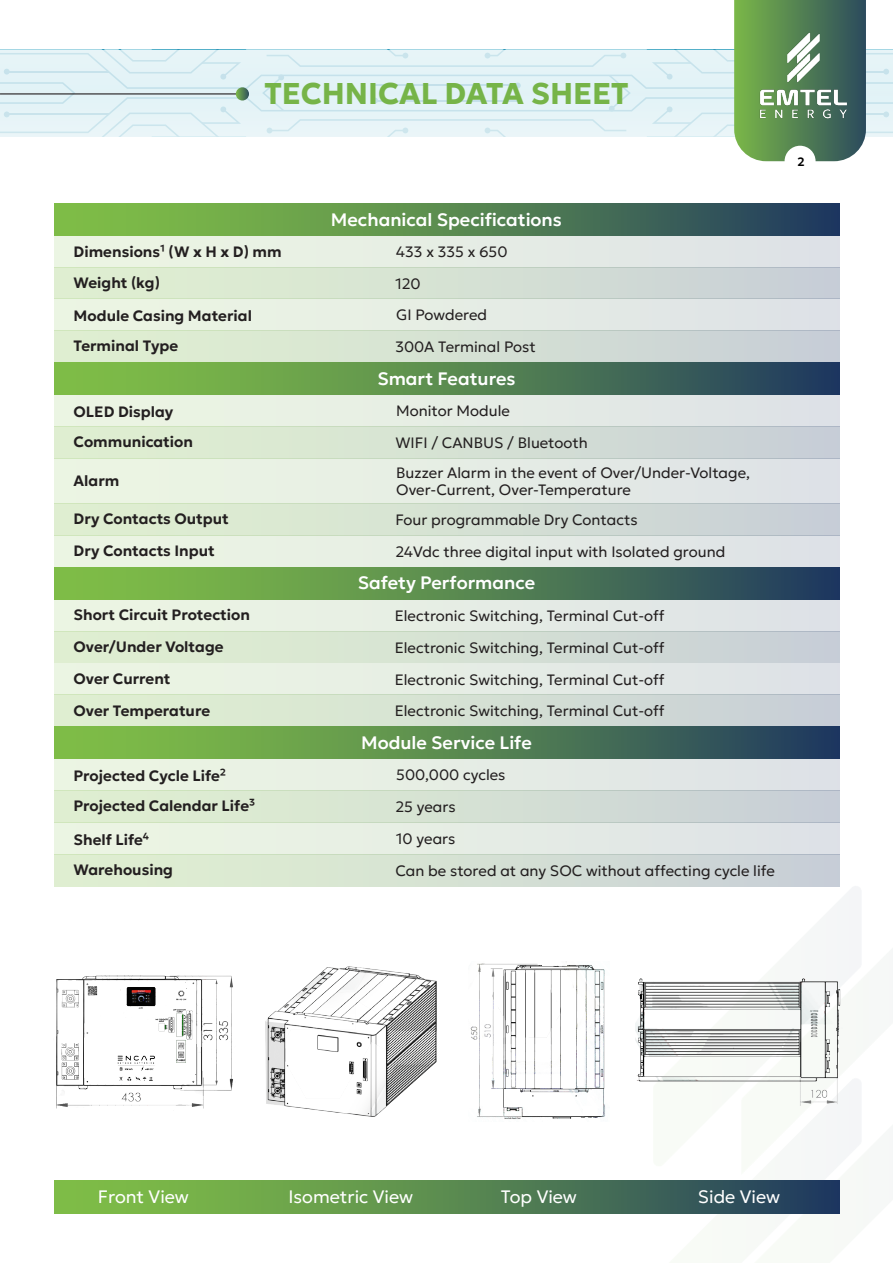
<style>
.page{position:relative;width:893px;height:1263px;background:#fff}
.page>*{position:absolute;margin:0;border:0;box-sizing:border-box;transform-origin:0 0}
.t1{font:700 30px "Geologica";color:#76b448}
.t2{font:500 18px "Geologica";color:#fff}
.t3{font:300 18px "Geologica";color:#fff}
.t4{font:300 15px/16.5px "Geologica";color:#231f20}
.t5{font:600 15px "Geologica";color:#231f20}
.t6{font:600 12px "Geologica";color:#000}
</style>
<div class="page">
<img style="left:569px;top:868px;width:292px;height:346px">
<svg style="left:0;top:0;width:893px;height:161px"></svg>
<img style="left:747px;top:18px;width:106px;height:119px">
<div style="left:785px;top:146px;width:31px;height:31px;background:#fff;border-radius:50%"></div>
<div style="left:54px;top:695px;width:785px;height:32px;background:linear-gradient(to right,#e1f2d0,#c8cfd7)"></div>
<div style="left:54px;top:663px;width:785px;height:32px;background:#e6ede4"></div>
<div style="left:54px;top:235px;width:785px;height:32px;background:#e6ede4"></div>
<div style="left:54px;top:203px;width:785px;height:32px;background:linear-gradient(to right,#89cb44,#24405e)"></div>
<div style="left:54px;top:267px;width:785px;height:32px;background:linear-gradient(to right,#e1f2d0,#c8cfd7)"></div>
<div style="left:54px;top:299px;width:785px;height:32px;background:#e6ede4"></div>
<div style="left:54px;top:331px;width:785px;height:32px;background:linear-gradient(to right,#e1f2d0,#c8cfd7)"></div>
<div style="left:54px;top:394px;width:785px;height:32px;background:#e6ede4"></div>
<div style="left:54px;top:363px;width:785px;height:31px;background:linear-gradient(to right,#89cb44,#24405e)"></div>
<div style="left:54px;top:426px;width:785px;height:32px;background:linear-gradient(to right,#e1f2d0,#c8cfd7)"></div>
<div style="left:54px;top:458px;width:785px;height:46px;background:#e6ede4"></div>
<div style="left:54px;top:504px;width:785px;height:31px;background:linear-gradient(to right,#e1f2d0,#c8cfd7)"></div>
<div style="left:54px;top:535px;width:785px;height:32px;background:#e6ede4"></div>
<div style="left:54px;top:759px;width:785px;height:31px;background:#e6ede4"></div>
<div style="left:54px;top:727px;width:785px;height:32px;background:linear-gradient(to right,#89cb44,#24405e)"></div>
<div style="left:54px;top:790px;width:785px;height:32px;background:linear-gradient(to right,#e1f2d0,#c8cfd7)"></div>
<div style="left:54px;top:822px;width:785px;height:32px;background:#e6ede4"></div>
<div style="left:54px;top:854px;width:785px;height:32px;background:linear-gradient(to right,#e1f2d0,#c8cfd7)"></div>
<div style="left:54px;top:567px;width:785px;height:32px;background:linear-gradient(to right,#89cb44,#24405e)"></div>
<div style="left:54px;top:599px;width:785px;height:32px;background:#e6ede4"></div>
<div style="left:54px;top:631px;width:785px;height:32px;background:linear-gradient(to right,#e1f2d0,#c8cfd7)"></div>
<div style="left:54px;top:1181px;width:785px;height:32px;background:linear-gradient(to right,#89cb44,#24405e)"></div>
<img style="left:56px;top:975px;width:177px;height:134px">
<img style="left:265px;top:966px;width:171px;height:150px">
<img style="left:636px;top:976px;width:206px;height:130px">
<img style="left:470px;top:961px;width:140px;height:160px">
<h1 class="t1" style="left:264px;top:67px;width:366px">TECHNICAL DATA SHEET</h1>
<p class="t2" style="left:331px;top:204px;width:233px">Mechanical Specifications</p>
<p class="t5" style="left:74px;top:239px;width:210px">Dimensions¹ (W x H x D) mm</p>
<p class="t4" style="left:396px;top:242px;width:113px">433 x 335 x 650</p>
<p class="t5" style="left:74px;top:269px;width:88px">Weight (kg)</p>
<p class="t4" style="left:395px;top:274px;width:27px">120</p>
<p class="t5" style="left:74px;top:302px;width:180px">Module Casing Material</p>
<p class="t4" style="left:396px;top:306px;width:92px">GI Powdered</p>
<p class="t5" style="left:74px;top:333px;width:106px">Terminal Type</p>
<p class="t4" style="left:395px;top:338px;width:142px">300A Terminal Post</p>
<p class="t2" style="left:377px;top:363px;width:140px">Smart Features</p>
<p class="t5" style="left:74px;top:398px;width:101px">OLED Display</p>
<p class="t4" style="left:396px;top:401px;width:115px">Monitor Module</p>
<p class="t5" style="left:74px;top:428px;width:121px">Communication</p>
<p class="t4" style="left:395px;top:433px;width:194px">WIFI / CANBUS / Bluetooth</p>
<p class="t5" style="left:74px;top:468px;width:47px">Alarm</p>
<p class="t4" style="left:396px;top:463px;width:355px">Buzzer Alarm in the event of Over/Under-Voltage,<br>Over-Current, Over-Temperature</p>
<p class="t5" style="left:74px;top:506px;width:157px">Dry Contacts Output</p>
<p class="t4" style="left:395px;top:510px;width:244px">Four programmable Dry Contacts</p>
<p class="t5" style="left:74px;top:537px;width:143px">Dry Contacts Input</p>
<p class="t4" style="left:395px;top:542px;width:331px">24Vdc three digital input with Isolated ground</p>
<p class="t2" style="left:358px;top:567px;width:179px">Safety Performance</p>
<p class="t5" style="left:74px;top:601px;width:178px">Short Circuit Protection</p>
<p class="t4" style="left:395px;top:606px;width:271px">Electronic Switching, Terminal Cut-off</p>
<p class="t5" style="left:74px;top:633px;width:152px">Over/Under Voltage</p>
<p class="t4" style="left:395px;top:638px;width:271px">Electronic Switching, Terminal Cut-off</p>
<p class="t5" style="left:74px;top:665px;width:98px">Over Current</p>
<p class="t4" style="left:395px;top:670px;width:271px">Electronic Switching, Terminal Cut-off</p>
<p class="t5" style="left:74px;top:697px;width:138px">Over Temperature</p>
<p class="t4" style="left:395px;top:702px;width:271px">Electronic Switching, Terminal Cut-off</p>
<p class="t2" style="left:361px;top:727px;width:172px">Module Service Life</p>
<p class="t5" style="left:74px;top:762px;width:154px">Projected Cycle Life²</p>
<p class="t4" style="left:396px;top:765px;width:111px">500,000 cycles</p>
<p class="t5" style="left:74px;top:793px;width:183px">Projected Calendar Life³</p>
<p class="t4" style="left:395px;top:797px;width:62px">25 years</p>
<p class="t5" style="left:74px;top:826px;width:77px">Shelf Life⁴</p>
<p class="t4" style="left:396px;top:829px;width:61px">10 years</p>
<p class="t5" style="left:74px;top:856px;width:101px">Warehousing</p>
<p class="t4" style="left:395px;top:861px;width:381px">Can be stored at any SOC without affecting cycle life</p>
<p class="t6" style="left:797px;top:151px;width:9px">2</p>
<p class="t3" style="left:98px;top:1181px;width:93px">Front View</p>
<p class="t3" style="left:288px;top:1181px;width:126px">Isometric View</p>
<p class="t3" style="left:501px;top:1181px;width:77px">Top View</p>
<p class="t3" style="left:698px;top:1181px;width:84px">Side View</p>
</div>
